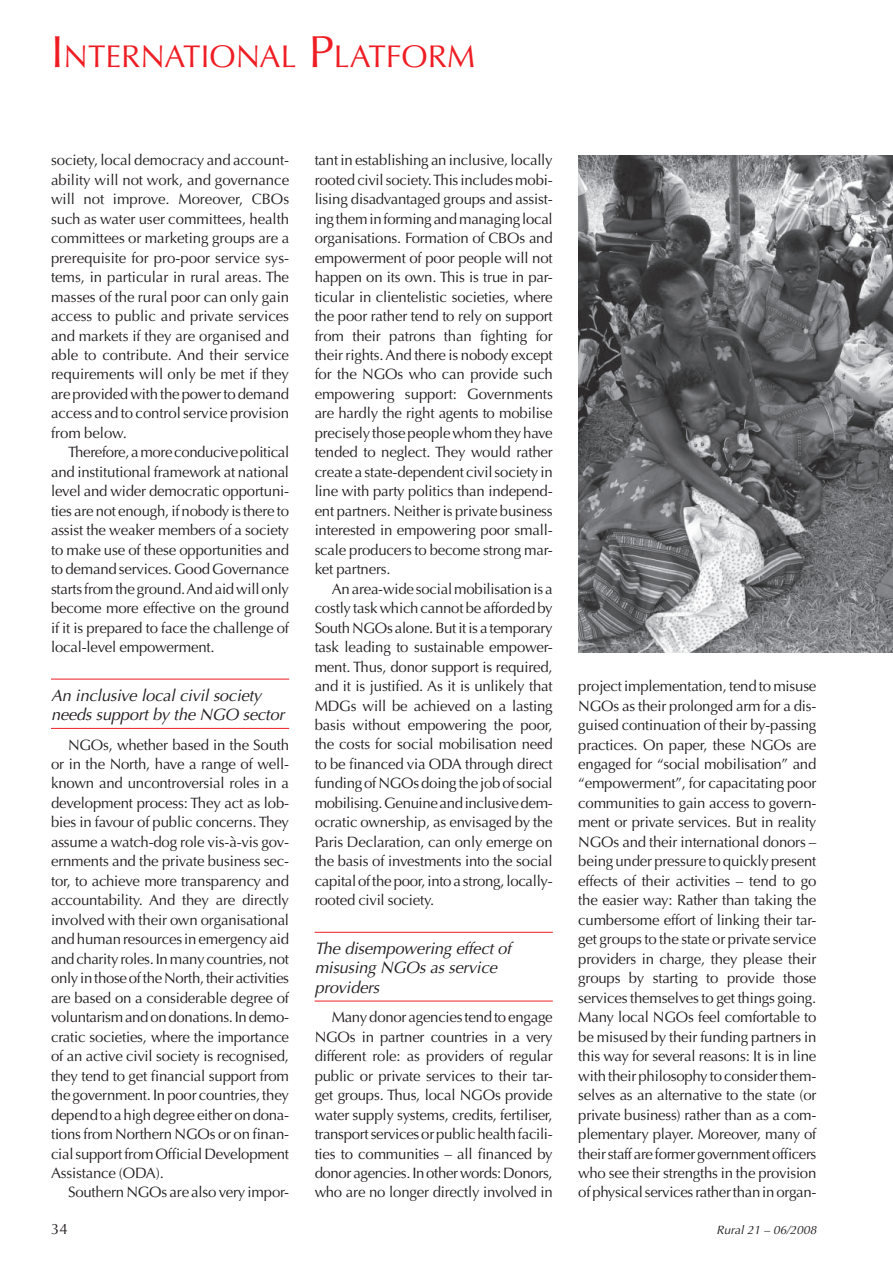
<style>
.page{position:relative;width:893px;height:1263px;background:#fff}
.page>*{position:absolute;margin:0;border:0;box-sizing:border-box;transform-origin:0 0}
.t1{font:31.5px "Optima";color:#ee1d23}
.t2{font:italic 16.5px/19.5px "Optima";letter-spacing:-.01em;color:#231f20}
.t3{font:15px/19.5px "Optima";letter-spacing:-.015em;color:#231f20;text-align:justify}
.t4{font:italic 12px "Optima";color:#231f20}
.s1{font-size:45px}
</style>
<div class="page">
<hr style="left:51px;top:679px;width:238px;height:1px;background:#ee1d23">
<hr style="left:51px;top:728px;width:238px;height:1px;background:#ee1d23">
<hr style="left:315px;top:932px;width:238px;height:1px;background:#ee1d23">
<hr style="left:315px;top:1000px;width:238px;height:1px;background:#ee1d23">
<img style="left:578px;top:156px;width:315px;height:496px">
<h1 class="t1" style="left:51px;top:43px;width:426px"><span class="s1">I</span>NTERNATIONAL <span class="s1">P</span>LATFORM</h1>
<p class="t3" style="left:51px;top:152px;width:240px">society, local democracy and account&shy;ability will not work, and governance will not improve. Moreover, CBOs such as water user committees, health committees or marketing groups are a prerequisite for pro-poor service sys&shy;tems, in particular in rural areas. The masses of the rural poor can only gain access to public and private services and markets if they are organised and able to contribute. And their service requirements will only be met if they are provided with the power to demand access and to control service provision from below.</p>
<p class="t3" style="left:51px;top:444px;width:240px;text-indent:17px">Therefore, a more conducive political and institutional framework at national level and wider democratic opportuni&shy;ties are not enough, if nobody is there to assist the weaker members of a society to make use of these opportunities and to demand services. Good Governance starts from the ground. And aid will only become more effective on the ground if it is prepared to face the challenge of local-level empowerment.</p>
<p class="t2" style="left:51px;top:687px;width:235px">An inclusive local civil society needs support by the NGO sector</p>
<p class="t3" style="left:51px;top:736px;width:240px;text-indent:17px">NGOs, whether based in the South or in the North, have a range of well&shy;known and uncontroversial roles in a development process: They act as lob&shy;bies in favour of public concerns. They assume a watch-dog role vis-à-vis gov&shy;ernments and the private business sec&shy;tor, to achieve more transparency and accountability. And they are directly involved with their own organisational and human resources in emergency aid and charity roles. In many countries, not only in those of the North, their activities are based on a considerable degree of voluntarism and on donations. In demo&shy;cratic societies, where the importance of an active civil society is recognised, they tend to get financial support from the government. In poor countries, they depend to a high degree either on dona&shy;tions from Northern NGOs or on finan&shy;cial support from Official Development Assistance (ODA).</p>
<p class="t3" style="left:68px;top:1184px;width:223px">Southern NGOs are also very impor-</p>
<p class="t3" style="left:315px;top:152px;width:240px">tant in establishing an inclusive, locally rooted civil society. This includes mobi&shy;lising disadvantaged groups and assist&shy;ing them in forming and managing local organisations. Formation of CBOs and empowerment of poor people will not happen on its own. This is true in par&shy;ticular in clientelistic societies, where the poor rather tend to rely on support from their patrons than fighting for their rights. And there is nobody except for the NGOs who can provide such empowering support: Governments are hardly the right agents to mobilise precisely those people whom they have tended to neglect. They would rather create a state-dependent civil society in line with party politics than independ&shy;ent partners. Neither is private business interested in empowering poor small&shy;scale producers to become strong mar&shy;ket partners.</p>
<p class="t3" style="left:315px;top:580px;width:240px;text-indent:17px">An area-wide social mobilisation is a costly task which cannot be afforded by South NGOs alone. But it is a temporary task leading to sustainable empower&shy;ment. Thus, donor support is required, and it is justified. As it is unlikely that MDGs will be achieved on a lasting basis without empowering the poor, the costs for social mobilisation need to be financed via ODA through direct funding of NGOs doing the job of social mobilising. Genuine and inclusive dem&shy;ocratic ownership, as envisaged by the Paris Declaration, can only emerge on the basis of investments into the social capital of the poor, into a strong, locally&shy;rooted civil society.</p>
<p class="t2" style="left:315px;top:940px;width:198px">The disempowering effect of misusing NGOs as service providers</p>
<p class="t3" style="left:315px;top:1009px;width:240px;text-indent:17px">Many donor agencies tend to engage NGOs in partner countries in a very different role: as providers of regular public or private services to their tar&shy;get groups. Thus, local NGOs provide water supply systems, credits, fertiliser, transport services or public health facili&shy;ties to communities – all financed by donor agencies. In other words: Donors, who are no longer directly involved in</p>
<p class="t3" style="left:578px;top:678px;width:240px">project implementation, tend to misuse NGOs as their prolonged arm for a dis&shy;guised continuation of their by-passing practices. On paper, these NGOs are engaged for “social mobilisation” and “empowerment”, for capacitating poor communities to gain access to govern&shy;ment or private services. But in reality NGOs and their international donors – being under pressure to quickly present effects of their activities – tend to go the easier way: Rather than taking the cumbersome effort of linking their tar&shy;get groups to the state or private service providers in charge, they please their groups by starting to provide those services themselves to get things going.<br>Many local NGOs feel comfortable to be misused by their funding partners in this way for several reasons: It is in line with their philosophy to consider them&shy;selves as an alternative to the state (or private business) rather than as a com&shy;plementary player. Moreover, many of their staff are former government officers who see their strengths in the provision of physical services rather than in organ-</p>
<p class="t3" style="left:51px;top:1220px;width:18px">34</p>
<p class="t4" style="left:716px;top:1224px;width:101px">Rural 21 – 06/2008</p>
</div>
